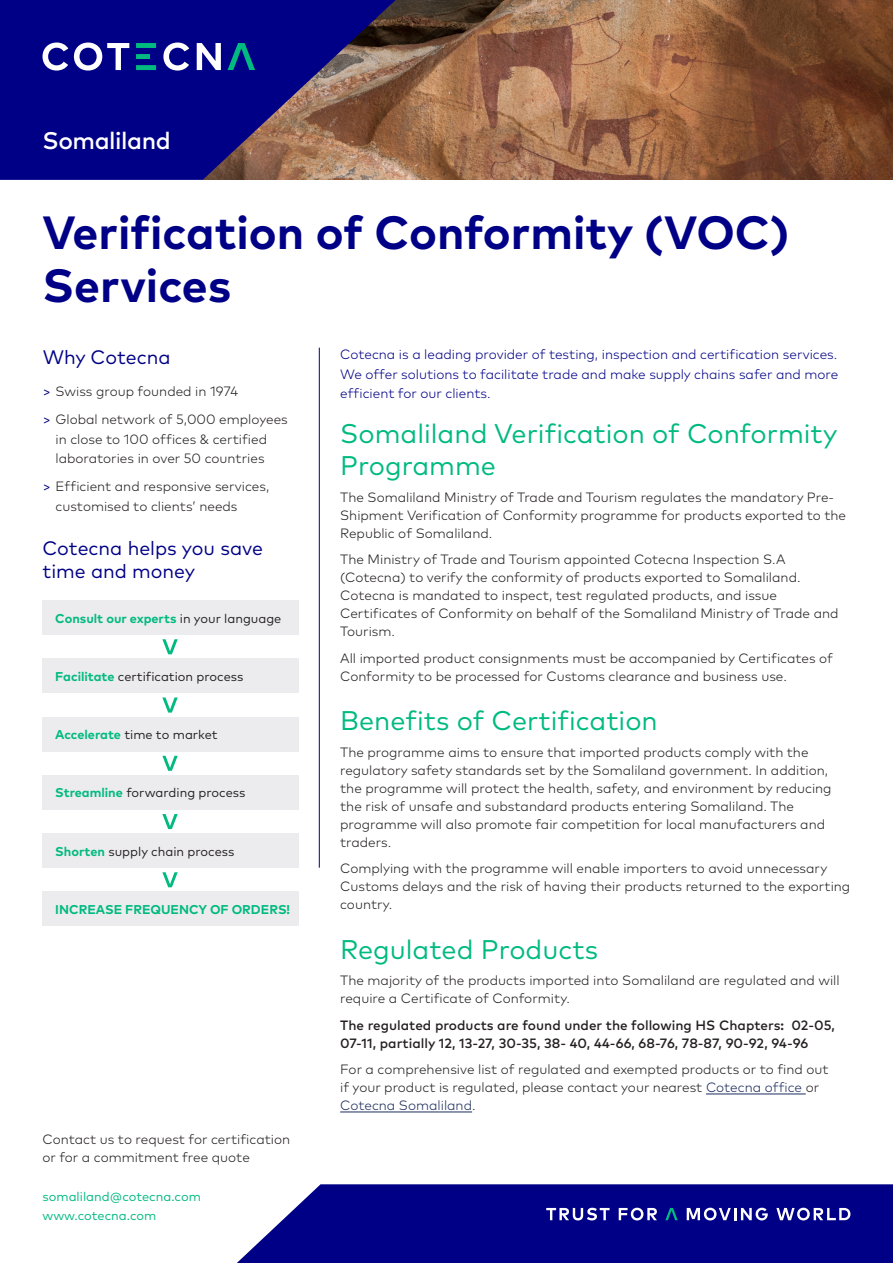
<style>
.page{position:relative;width:893px;height:1263px;background:#fff}
.page>*{position:absolute;margin:0;border:0;box-sizing:border-box;transform-origin:0 0}
.t1{font:700 46.5px/52.5px "Mark Pro";color:#000087}
.t2{font:27px/32.4px "Mark Pro";color:#00ba80}
.t3{font:500 24px "Mark Pro";letter-spacing:-.02em;color:#fff}
.t4{font:19.5px/22.5px "Mark Pro";color:#000087}
.Body{font:300 13.5px/18px "Mark Pro";color:#231f20}
.Intro{font:300 13.5px/19.5px "Mark Pro";color:#000087;text-align:justify}
.Body-2{font:500 13.5px/18px "Mark Pro";color:#231f20}
.Body-3{font:12.75px "Mark Pro";color:#231f20}
.Body-4{font:700 12.75px "Mark Pro";color:#00ba80}
.Body-5{font:12.75px "Mark Pro";color:#00ba80}
.s1{font-weight:400;color:#000087}
.s2{font-weight:400;color:#231f20}
.s3{font-weight:700;color:#00ba80}
.s4{color:#1d2d5e}
</style>
<div class="page">
<hr style="left:319px;top:348px;width:1px;height:520px;background:#000087">
<img style="left:396px;top:0;width:497px;height:180px">
<hr style="left:706px;top:1093px;width:100px;height:1px;background:#1d2d5e">
<hr style="left:340px;top:1111px;width:132px;height:1px;background:#1d2d5e">
<svg style="left:0;top:0;width:396px;height:180px;fill:#000087"></svg>
<svg style="left:228px;top:43px;width:27px;height:27px"></svg>
<svg style="left:43px;top:43px;width:25px;height:28px"></svg>
<svg style="left:74px;top:43px;width:55px;height:28px"></svg>
<svg style="left:163px;top:43px;width:26px;height:28px"></svg>
<svg style="left:197px;top:43px;width:24px;height:27px"></svg>
<svg style="left:136px;top:65px;width:20px;height:5px"></svg>
<svg style="left:136px;top:43px;width:20px;height:5px"></svg>
<svg style="left:136px;top:54px;width:14px;height:5px"></svg>
<div style="left:43px;top:659px;width:256px;height:34px;background:#ececee"></div>
<div style="left:43px;top:717px;width:256px;height:34px;background:#ececee"></div>
<div style="left:43px;top:775px;width:256px;height:34px;background:#ececee"></div>
<div style="left:43px;top:834px;width:256px;height:34px;background:#ececee"></div>
<div style="left:43px;top:892px;width:256px;height:34px;background:#ececee"></div>
<div style="left:43px;top:601px;width:256px;height:34px;background:#ececee"></div>
<svg style="left:162px;top:639px;width:16px;height:15px"></svg>
<svg style="left:162px;top:697px;width:16px;height:15px"></svg>
<svg style="left:162px;top:756px;width:16px;height:15px"></svg>
<svg style="left:162px;top:814px;width:16px;height:15px"></svg>
<svg style="left:162px;top:872px;width:16px;height:15px"></svg>
<svg style="left:237px;top:1184px;width:656px;height:79px;fill:#000087"></svg>
<svg style="left:665px;top:1208px;width:13px;height:12px"></svg>
<svg style="left:546px;top:1208px;width:64px;height:12px"></svg>
<svg style="left:619px;top:1208px;width:38px;height:12px"></svg>
<svg style="left:687px;top:1208px;width:81px;height:12px"></svg>
<svg style="left:776px;top:1208px;width:74px;height:12px"></svg>
<h3 class="t3" style="left:43px;top:122px;width:130px">Somaliland</h3>
<h1 class="t1" style="left:43px;top:202px;width:749px">Verification of Conformity (VOC)<br>Services</h1>
<h3 class="t4" style="left:43px;top:344px;width:129px">Why Cotecna</h3>
<p class="Body" style="left:43px;top:381px;width:197px"><span class="s1">&gt;</span> Swiss group founded in 1974</p>
<p class="Body" style="left:55px;top:409px;width:234px;line-height:19.5px;text-indent:-13px"><span class="s1">&gt;</span> Global network of 5,000 employees in close to 100 offices &amp; certified laboratories in over 50 countries</p>
<p class="Body" style="left:55px;top:476px;width:215px;line-height:19.5px;text-indent:-13px"><span class="s1">&gt;</span> Efficient and responsive services, customised to clients’ needs</p>
<h3 class="t4" style="left:43px;top:535px;width:222px">Cotecna helps you save time and money</h3>
<p class="Body-4" style="left:55px;top:608px;width:228px">Consult our experts <span class="s2">in your language</span></p>
<p class="Body-3" style="left:55px;top:667px;width:190px"><span class="s3">Facilitate</span> certification process</p>
<p class="Body-3" style="left:55px;top:725px;width:164px"><span class="s3">Accelerate</span> time to market</p>
<p class="Body-3" style="left:55px;top:783px;width:192px"><span class="s3">Streamline</span> forwarding process</p>
<p class="Body-3" style="left:55px;top:842px;width:181px"><span class="s3">Shorten</span> supply chain process</p>
<p class="Body-4" style="left:55px;top:900px;width:236px">INCREASE FREQUENCY OF ORDERS!</p>
<p class="Body" style="left:43px;top:1129px;width:249px">Contact us to request for certification or for a commitment free quote</p>
<p class="Body-5" style="left:43px;top:1187px;width:160px">somaliland@cotecna.com</p>
<p class="Body-5" style="left:43px;top:1206px;width:115px">www.cotecna.com</p>
<p class="Intro" style="left:340px;top:344px;width:500px">Cotecna is a leading provider of testing, inspection and certification services.<br>We offer solutions to facilitate trade and make supply chains safer and more efficient for our clients.</p>
<h2 class="t2" style="left:340px;top:415px;width:499px">Somaliland Verification of Conformity<br>Programme</h2>
<p class="Body" style="left:340px;top:487px;width:507px">The Somaliland Ministry of Trade and Tourism regulates the mandatory Pre-<br>Shipment Verification of Conformity programme for products exported to the<br>Republic of Somaliland.</p>
<p class="Body" style="left:340px;top:549px;width:500px">The Ministry of Trade and Tourism appointed Cotecna Inspection S.A (Cotecna) to verify the conformity of products exported to Somaliland.<br>Cotecna is mandated to inspect, test regulated products, and issue Certificates of Conformity on behalf of the Somaliland Ministry of Trade and Tourism.</p>
<p class="Body" style="left:340px;top:648px;width:494px">All imported product consignments must be accompanied by Certificates of<br>Conformity to be processed for Customs clearance and business use.</p>
<h2 class="t2" style="left:340px;top:702px;width:319px">Benefits of Certification</h2>
<p class="Body" style="left:340px;top:742px;width:493px">The programme aims to ensure that imported products comply with the regulatory safety standards set by the Somaliland government. In addition, the programme will protect the health, safety, and environment by reducing the risk of unsafe and substandard products entering Somaliland. The programme will also promote fair competition for local manufacturers and traders.</p>
<p class="Body" style="left:340px;top:858px;width:512px">Complying with the programme will enable importers to avoid unnecessary<br>Customs delays and the risk of having their products returned to the exporting country.</p>
<h2 class="t2" style="left:340px;top:931px;width:259px">Regulated Products</h2>
<p class="Body" style="left:340px;top:970px;width:501px">The majority of the products imported into Somaliland are regulated and will require a Certificate of Conformity.</p>
<p class="Body-2" style="left:340px;top:1015px;width:496px">The regulated products are found under the following HS Chapters: 02-05,<br>07-11, partially 12, 13-27, 30-35, 38- 40, 44-66, 68-76, 78-87, 90-92, 94-96</p>
<p class="Body" style="left:340px;top:1059px;width:490px">For a comprehensive list of regulated and exempted products or to find out if your product is regulated, please contact your nearest <span class="s4">Cotecna office</span> or<br><span class="s4">Cotecna Somaliland</span>.</p>
</div>
